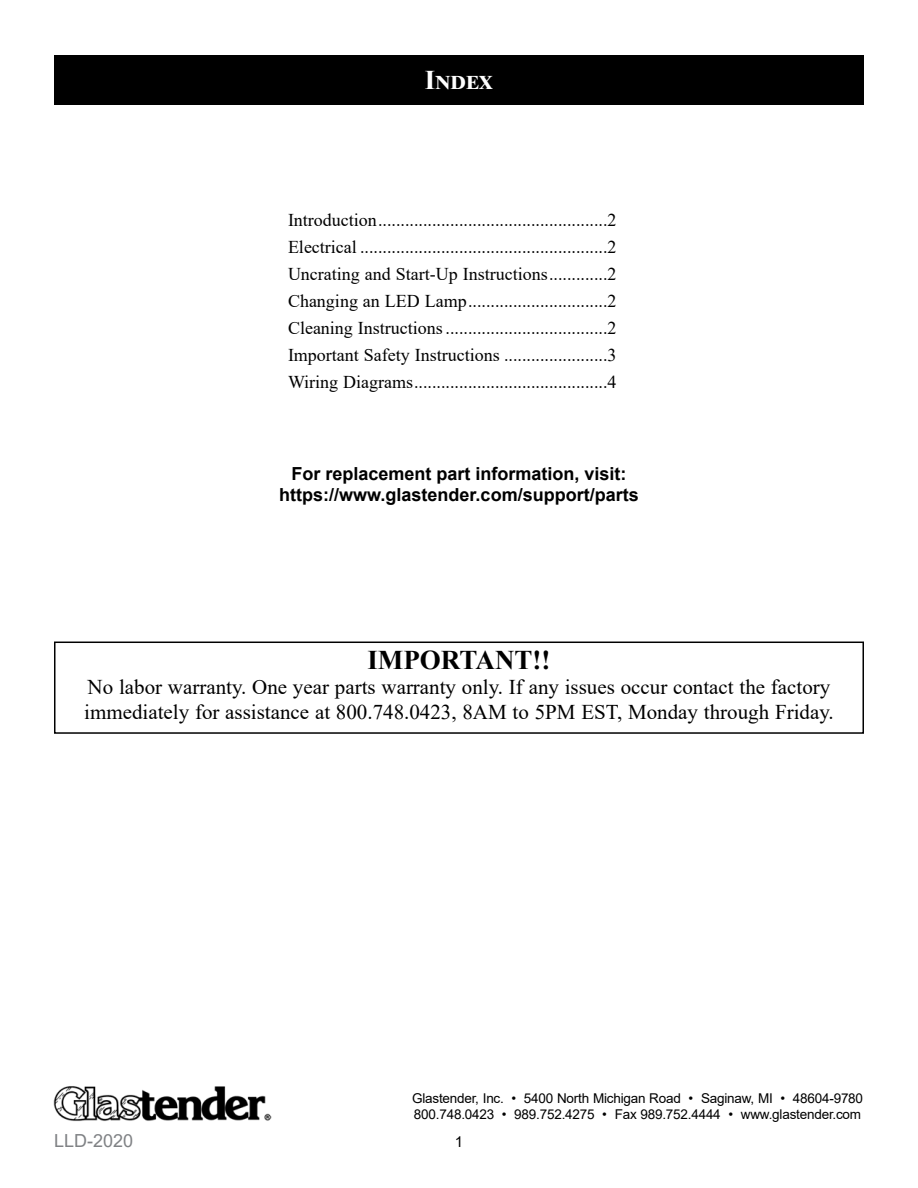
<style>
.page{position:relative;width:918px;height:1188px;background:#fff}
.page>*{position:absolute;margin:0;border:0;box-sizing:border-box;transform-origin:0 0}
.t1{font:700 27px "Times New Roman";color:#000}
.t2{font:700 27px "Times New Roman";color:#fff}
.t3{font:21px/25.3px "Times New Roman";color:#000}
.t4{font:18px/27px "Times New Roman";color:#000;text-align:justify}
.t5{font:700 18px/21.6px "Arial";color:#000;text-align:center}
.t6{font:18px "Arial";color:#808285}
.t7{font:15px "Arial";color:#000}
.t8{font:13.5px/16.2px "Arial";letter-spacing:-.015em;color:#000}
</style>
<div class="page">
<div style="left:54px;top:55px;width:810px;height:50px;background:#000"></div>
<img style="left:54px;top:1086px;width:217px;height:35px">
<div style="left:54px;top:642px;width:810px;height:92px;border:2px solid #000"></div>
<h1 class="t2" style="left:425px;top:61px;width:70px">Index</h1>
<p class="t4" style="left:288px;top:206px;width:330px">Introduction...................................................2<br>Electrical .......................................................2<br>Uncrating and Start-Up Instructions.............2<br>Changing an LED Lamp...............................2<br>Cleaning Instructions....................................2<br>Important Safety Instructions .......................3<br>Wiring Diagrams...........................................4</p>
<p class="t5" style="left:279px;top:463px;width:361px">For replacement part information, visit: https://www.glastender.com/support/parts</p>
<h1 class="t1" style="left:367px;top:640px;width:185px">IMPORTANT!!</h1>
<p class="t3" style="left:84px;top:674px;width:751px">No labor warranty. One year parts warranty only. If any issues occur contact the factory immediately for assistance at 800.748.0423, 8AM to 5PM EST, Monday through Friday.</p>
<p class="t8" style="left:412px;top:1090px;width:453px">Glastender, Inc. • 5400 North Michigan Road • Saginaw, MI • 48604-9780<br>800.748.0423 • 989.752.4275 • Fax 989.752.4444 • www.glastender.com</p>
<p class="t6" style="left:54px;top:1128px;width:81px">LLD-2020</p>
<p class="t7" style="left:455px;top:1131px;width:10px">1</p>
</div>
